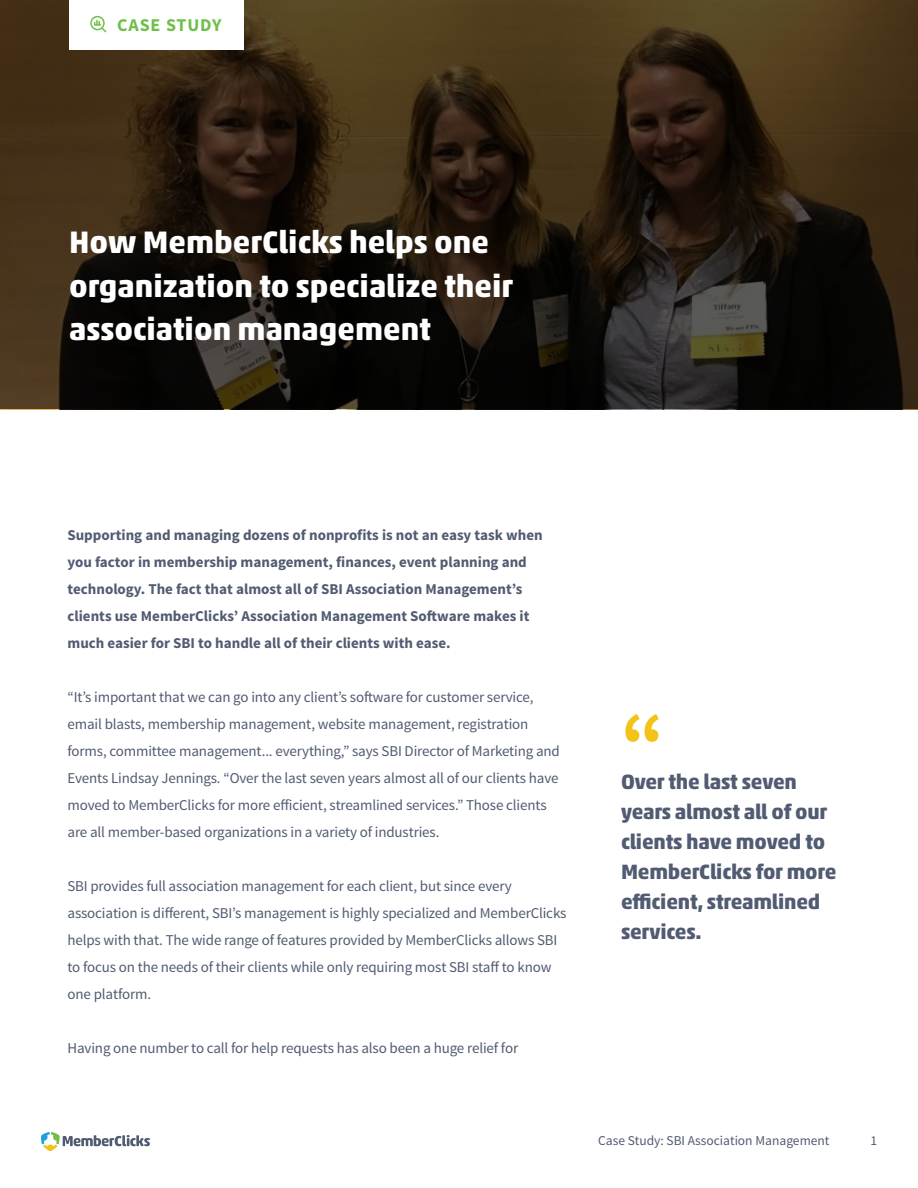
<style>
.page{position:relative;width:918px;height:1188px;background:#fff}
.page>*{position:absolute;margin:0;border:0;box-sizing:border-box;transform-origin:0 0}
.t1{font:700 81px "Source Sans Pro";color:#f3c318}
.t2{font:700 31.5px/43.5px "Akko Pro";color:#fff}
.t3{font:700 21px/30px "Akko Pro";letter-spacing:-.01em;color:#515b71}
.t4{font:700 18px "Source Sans Pro";letter-spacing:.05em;color:#6fbf4a}
.t5{font:15px/27px "Source Sans Pro";letter-spacing:-.01em;color:#515b71}
.t6{font:700 15px/27px "Source Sans Pro";color:#515b71}
.t7{font:13.5px "Source Sans Pro";color:#515b71}
</style>
<div class="page">
<svg style="left:41px;top:1132px;width:109px;height:19px"></svg>
<svg style="left:0;top:0;width:918px;height:409px;background:#2d2113"></svg>
<div style="left:69px;top:0;width:174px;height:49px;background:#fff"></div>
<div style="left:90px;top:16px;width:15px;height:14px;border:2px solid #6fbf4a;border-radius:50%"></div>
<svg style="left:94px;top:20px;width:13px;height:13px"></svg>
<p class="t4" style="left:117px;top:13px;width:106px">CASE STUDY</p>
<p class="t2" style="left:69px;top:220px;width:445px">How MemberClicks helps one organization to specialize their association management</p>
<p class="t6" style="left:68px;top:523px;width:477px">Supporting and managing dozens of nonprofits is not an easy task when you factor in membership management, finances, event planning and technology. The fact that almost all of SBI Association Management’s clients use MemberClicks’ Association Management Software makes it much easier for SBI to handle all of their clients with ease.</p>
<p class="t5" style="left:68px;top:684px;width:494px">“It’s important that we can go into any client’s software for customer service, email blasts, membership management, website management, registration forms, committee management... everything,” says SBI Director of Marketing and Events Lindsay Jennings. “Over the last seven years almost all of our clients have moved to MemberClicks for more efficient, streamlined services.” Those clients are all member-based organizations in a variety of industries.</p>
<p class="t5" style="left:68px;top:873px;width:501px">SBI provides full association management for each client, but since every association is different, SBI’s management is highly specialized and MemberClicks helps with that. The wide range of features provided by MemberClicks allows SBI to focus on the needs of their clients while only requiring most SBI staff to know one platform.</p>
<p class="t5" style="left:68px;top:1035px;width:452px">Having one number to call for help requests has also been a huge relief for</p>
<p class="t1" style="left:621px;top:690px;width:45px">“</p>
<p class="t3" style="left:621px;top:767px;width:217px">Over the last seven years almost all of our clients have moved to<br>MemberClicks for more efficient, streamlined services.</p>
<p class="t7" style="left:598px;top:1132px;width:233px">Case Study: SBI Association Management</p>
<p class="t7" style="left:870px;top:1132px;width:8px">1</p>
</div>
